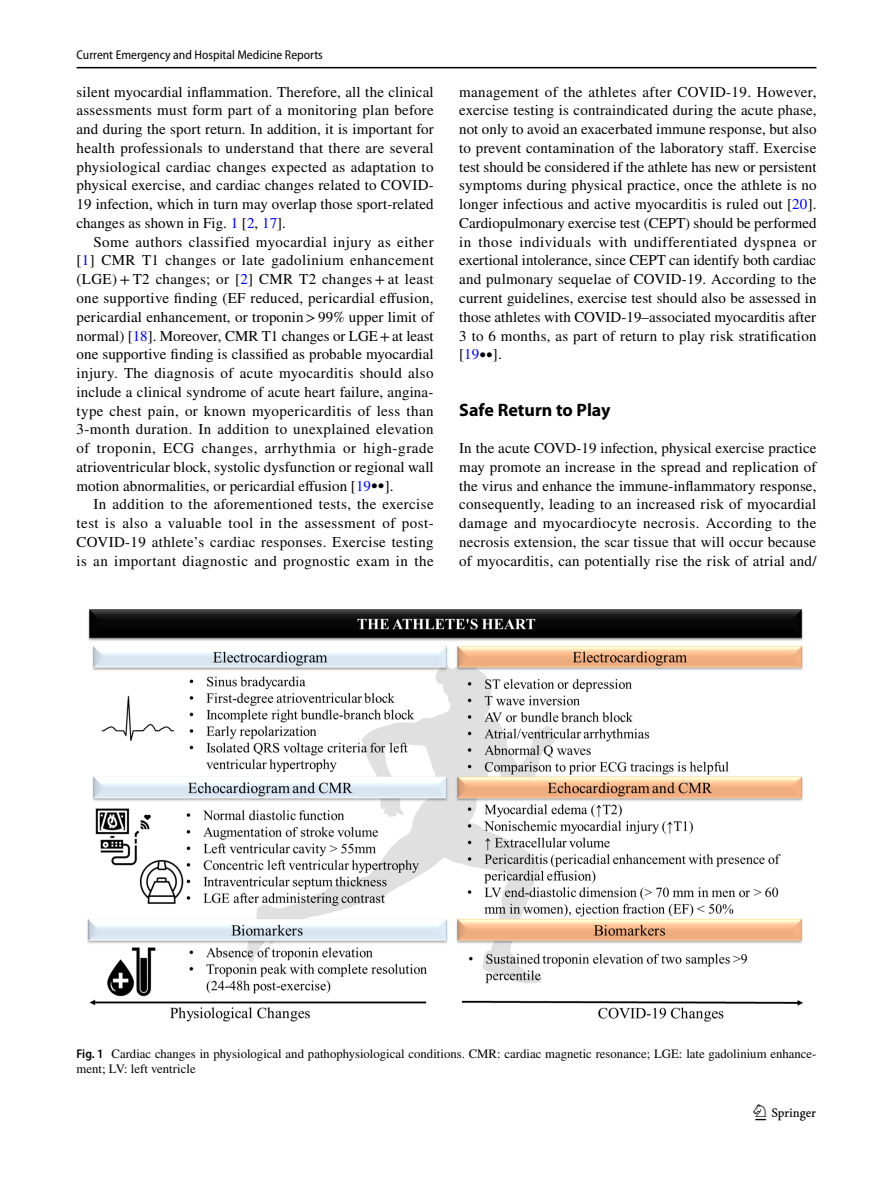
<style>
.page{position:relative;width:893px;height:1187px;background:#fff}
.page>*{position:absolute;margin:0;border:0;box-sizing:border-box;transform-origin:0 0}
.t1{font:22.5px "Springnew Regular 3";color:#000}
.t2{font:700 18px "Myriad Pro";color:#000}
.t3{font:15px/18.8px "STIX";letter-spacing:.015em;color:#000;text-align:justify}
.t4{font:12.75px/15px "STIX";color:#000}
.t5{font:semi-condensed 12.75px "Myriad Pro";color:#000}
.s1{color:#00f}
.s2{font-size:12.75px}
.s3{font-family:"Myriad Pro";font-weight:600;font-stretch:semi-condensed}
</style>
<div class="page">
<hr style="left:77px;top:67px;width:739px;height:1px;background:#000">
<img style="left:87px;top:609px;width:716px;height:413px">
<p class="t5" style="left:77px;top:48px;width:248px">Current Emergency and Hospital Medicine Reports</p>
<p class="t3" style="left:77px;top:83px;width:359px">silent myocardial inflammation. Therefore, all the clinical assessments must form part of a monitoring plan before and during the sport return. In addition, it is important for health professionals to understand that there are several physiological cardiac changes expected as adaptation to physical exercise, and cardiac changes related to COVID-19 infection, which in turn may overlap those sport-related changes as shown in Fig. <span class="s1">1</span> [<span class="s1">2</span>, <span class="s1">17</span>].</p>
<p class="t3" style="left:77px;top:233px;width:359px;text-indent:17px">Some authors classified myocardial injury as either [<span class="s1">1</span>] CMR T1 changes or late gadolinium enhancement (LGE) + T2 changes; or [<span class="s1">2</span>] CMR T2 changes + at least one supportive finding (EF reduced, pericardial effusion, pericardial enhancement, or troponin&gt;99% upper limit of normal) [<span class="s1">18</span>]. Moreover, CMR T1 changes or LGE+at least one supportive finding is classified as probable myocardial injury. The diagnosis of acute myocarditis should also include a clinical syndrome of acute heart failure, angina&shy;type chest pain, or known myopericarditis of less than 3-month duration. In addition to unexplained elevation of troponin, ECG changes, arrhythmia or high-grade atrioventricular block, systolic dysfunction or regional wall motion abnormalities, or pericardial effusion [<span class="s1">19</span><span class="s2">••</span>].</p>
<p class="t3" style="left:77px;top:496px;width:359px;text-indent:17px">In addition to the aforementioned tests, the exercise test is also a valuable tool in the assessment of post-COVID-19 athlete’s cardiac responses. Exercise testing is an important diagnostic and prognostic exam in the</p>
<p class="t3" style="left:459px;top:83px;width:359px">management of the athletes after COVID-19. However, exercise testing is contraindicated during the acute phase, not only to avoid an exacerbated immune response, but also to prevent contamination of the laboratory staff. Exercise test should be considered if the athlete has new or persistent symptoms during physical practice, once the athlete is no longer infectious and active myocarditis is ruled out [<span class="s1">20</span>].<br>Cardiopulmonary exercise test (CEPT) should be performed in those individuals with undifferentiated dyspnea or exertional intolerance, since CEPT can identify both cardiac and pulmonary sequelae of COVID-19. According to the current guidelines, exercise test should also be assessed in those athletes with COVID-19–associated myocarditis after 3 to 6 months, as part of return to play risk stratification [<span class="s1">19</span><span class="s2">••</span>].</p>
<p class="t2" style="left:459px;top:398px;width:153px">Safe Return to Play</p>
<p class="t3" style="left:459px;top:439px;width:359px">In the acute COVD-19 infection, physical exercise practice may promote an increase in the spread and replication of the virus and enhance the immune-inflammatory response, consequently, leading to an increased risk of myocardial damage and myocardiocyte necrosis. According to the necrosis extension, the scar tissue that will occur because of myocarditis, can potentially rise the risk of atrial and/</p>
<p class="t4" style="left:77px;top:1046px;width:741px"><span class="s3">Fig. 1</span> Cardiac changes in physiological and pathophysiological conditions. CMR: cardiac magnetic resonance; LGE: late gadolinium enhance&shy;ment; LV: left ventricle</p>
<h1 class="t1" style="left:755px;top:1104px;width:62px">1 3</h1>
</div>
